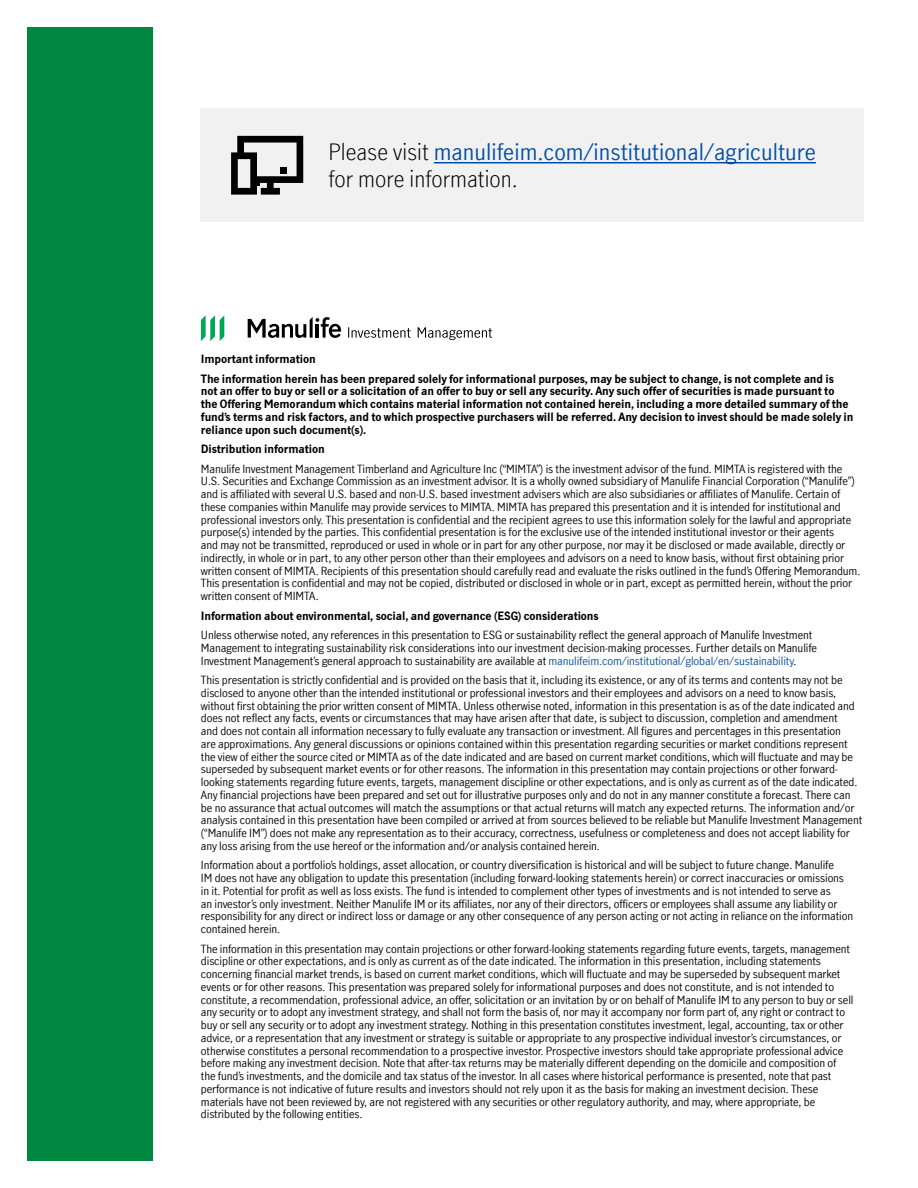
<style>
.page{position:relative;width:918px;height:1188px;background:#fff}
.page>*{position:absolute;margin:0;border:0;box-sizing:border-box;transform-origin:0 0}
.t1{font:22.5px/27px "Manulife JH Sans Optimized";color:#034ea2}
.t2{font:11.25px/12.8px "Manulife JH Sans Optimized";letter-spacing:-.01em;color:#000}
.t3{font:700 11.25px/12.8px "Manulife JH Sans Optimized";letter-spacing:-.01em;color:#000}
.s1{font-weight:300;color:#000}
.s2{color:#034ea2}
</style>
<div class="page">
<div style="left:27px;top:27px;width:125px;height:1134px;background:#008840"></div>
<div style="left:201px;top:108px;width:663px;height:114px;background:#f1f1f2"></div>
<hr style="left:434px;top:162px;width:382px;height:1px;background:#034ea2">
<svg style="left:231px;top:136px;width:72px;height:59px"></svg>
<svg style="left:248px;top:317px;width:93px;height:21px"></svg>
<svg style="left:348px;top:327px;width:63px;height:11px"></svg>
<svg style="left:418px;top:327px;width:74px;height:13px"></svg>
<svg style="left:201px;top:315px;width:23px;height:26px"></svg>
<h1 class="t1" style="left:329px;top:137px;width:489px"><span class="s1">Please visit</span> manulifeim.com/institutional/agriculture <span class="s1">for more information.</span></h1>
<p class="t3" style="left:201px;top:349px;width:635px;line-height:19.5px">Important information<br>The information herein has been prepared solely for informational purposes, may be subject to change, is not complete and is</p>
<p class="t3" style="left:201px;top:384px;width:654px">not an offer to buy or sell or a solicitation of an offer to buy or sell any security. Any such offer of securities is made pursuant to the Offering Memorandum which contains material information not contained herein, including a more detailed summary of the fund’s terms and risk factors, and to which prospective purchasers will be referred. Any decision to invest should be made solely in reliance upon such document(s).</p>
<p class="t3" style="left:201px;top:442px;width:125px">Distribution information</p>
<p class="t2" style="left:201px;top:462px;width:661px">Manulife Investment Management Timberland and Agriculture Inc (“MIMTA”) is the investment advisor of the fund. MIMTA is registered with the U.S. Securities and Exchange Commission as an investment advisor. It is a wholly owned subsidiary of Manulife Financial Corporation (“Manulife”) and is affiliated with several U.S. based and non-U.S. based investment advisers which are also subsidiaries or affiliates of Manulife. Certain of these companies within Manulife may provide services to MIMTA. MIMTA has prepared this presentation and it is intended for institutional and professional investors only. This presentation is confidential and the recipient agrees to use this information solely for the lawful and appropriate purpose(s) intended by the parties. This confidential presentation is for the exclusive use of the intended institutional investor or their agents<br>and may not be transmitted, reproduced or used in whole or in part for any other purpose, nor may it be disclosed or made available, directly or indirectly, in whole or in part, to any other person other than their employees and advisors on a need to know basis, without first obtaining prior written consent of MIMTA. Recipients of this presentation should carefully read and evaluate the risks outlined in the fund’s Offering Memorandum.<br>This presentation is confidential and may not be copied, distributed or disclosed in whole or in part, except as permitted herein, without the prior written consent of MIMTA.</p>
<p class="t3" style="left:201px;top:609px;width:399px">Information about environmental, social, and governance (ESG) considerations</p>
<p class="t2" style="left:201px;top:628px;width:618px">Unless otherwise noted, any references in this presentation to ESG or sustainability reflect the general approach of Manulife Investment<br>Management to integrating sustainability risk considerations into our investment decision-making processes. Further details on Manulife<br>Investment Management’s general approach to sustainability are available at <span class="s2">manulifeim.com/institutional/global/en/sustainability</span>.</p>
<p class="t2" style="left:201px;top:673px;width:663px">This presentation is strictly confidential and is provided on the basis that it, including its existence, or any of its terms and contents may not be disclosed to anyone other than the intended institutional or professional investors and their employees and advisors on a need to know basis, without first obtaining the prior written consent of MIMTA. Unless otherwise noted, information in this presentation is as of the date indicated and does not reflect any facts, events or circumstances that may have arisen after that date, is subject to discussion, completion and amendment<br>and does not contain all information necessary to fully evaluate any transaction or investment. All figures and percentages in this presentation<br>are approximations. Any general discussions or opinions contained within this presentation regarding securities or market conditions represent the view of either the source cited or MIMTA as of the date indicated and are based on current market conditions, which will fluctuate and may be superseded by subsequent market events or for other reasons. The information in this presentation may contain projections or other forward&shy;looking statements regarding future events, targets, management discipline or other expectations, and is only as current as of the date indicated.<br>Any financial projections have been prepared and set out for illustrative purposes only and do not in any manner constitute a forecast. There can be no assurance that actual outcomes will match the assumptions or that actual returns will match any expected returns. The information and/or analysis contained in this presentation have been compiled or arrived at from sources believed to be reliable but Manulife Investment Management (“Manulife IM”) does not make any representation as to their accuracy, correctness, usefulness or completeness and does not accept liability for any loss arising from the use hereof or the information and/or analysis contained herein.</p>
<p class="t2" style="left:201px;top:858px;width:654px">Information about a portfolio’s holdings, asset allocation, or country diversification is historical and will be subject to future change. Manulife<br>IM does not have any obligation to update this presentation (including forward-looking statements herein) or correct inaccuracies or omissions in it. Potential for profit as well as loss exists. The fund is intended to complement other types of investments and is not intended to serve as<br>an investor’s only investment. Neither Manulife IM or its affiliates, nor any of their directors, officers or employees shall assume any liability or responsibility for any direct or indirect loss or damage or any other consequence of any person acting or not acting in reliance on the information contained herein.</p>
<p class="t2" style="left:201px;top:942px;width:654px">The information in this presentation may contain projections or other forward-looking statements regarding future events, targets, management discipline or other expectations, and is only as current as of the date indicated. The information in this presentation, including statements concerning financial market trends, is based on current market conditions, which will fluctuate and may be superseded by subsequent market events or for other reasons. This presentation was prepared solely for informational purposes and does not constitute, and is not intended to constitute, a recommendation, professional advice, an offer, solicitation or an invitation by or on behalf of Manulife IM to any person to buy or sell any security or to adopt any investment strategy, and shall not form the basis of, nor may it accompany nor form part of, any right or contract to buy or sell any security or to adopt any investment strategy. Nothing in this presentation constitutes investment, legal, accounting, tax or other advice, or a representation that any investment or strategy is suitable or appropriate to any prospective individual investor’s circumstances, or otherwise constitutes a personal recommendation to a prospective investor. Prospective investors should take appropriate professional advice before making any investment decision. Note that after-tax returns may be materially different depending on the domicile and composition of the fund’s investments, and the domicile and tax status of the investor. In all cases where historical performance is presented, note that past performance is not indicative of future results and investors should not rely upon it as the basis for making an investment decision. These materials have not been reviewed by, are not registered with any securities or other regulatory authority, and may, where appropriate, be distributed by the following entities.</p>
</div>
